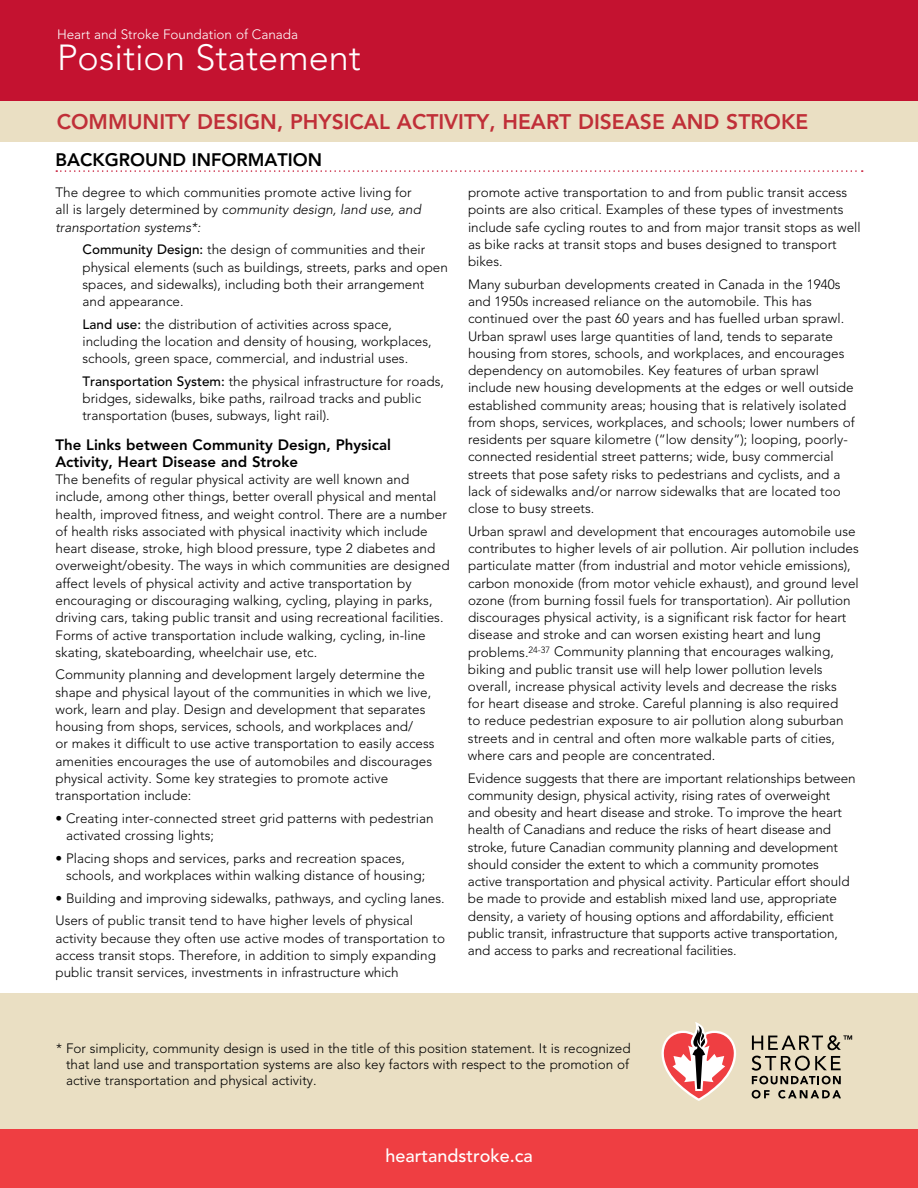
<style>
.page{position:relative;width:918px;height:1188px;background:#fff}
.page>*{position:absolute;margin:0;border:0;box-sizing:border-box;transform-origin:0 0}
.t1{font:300 36px "Avenir";color:#fff}
.t2{font:800 21px "Avenir";color:#c02f38}
.t3{font:800 18px "Avenir";color:#000}
.t4{font:500 18px "Avenir";color:#fff}
.t5{font:800 15px/17.2px "Avenir";color:#000}
.t6{font:300 13.5px/17.2px "Avenir";color:#000}
.t7{font:300 13.5px "Avenir";color:#fff}
.s1{font-style:italic}
.s2{font-weight:500}
</style>
<div class="page">
<div style="left:0;top:993px;width:918px;height:140px;background:#eadfc3"></div>
<div style="left:0;top:1129px;width:918px;height:59px;background:#ef3e42"></div>
<svg style="left:752px;top:1056px;width:89px;height:28px"></svg>
<svg style="left:752px;top:1090px;width:18px;height:9px"></svg>
<svg style="left:778px;top:1090px;width:63px;height:9px"></svg>
<svg style="left:662px;top:1022px;width:74px;height:79px"></svg>
<svg style="left:752px;top:1035px;width:100px;height:15px"></svg>
<div style="left:0;top:0;width:918px;height:142px;background:#c41230"></div>
<svg style="left:56px;top:170px;width:807px;height:2px"></svg>
<div style="left:0;top:101px;width:853px;height:41px;background:#eadfc3"></div>
<div style="left:57px;top:101px;width:861px;height:41px;background:#eadfc3"></div>
<p class="t7" style="left:57px;top:26px;width:243px">Heart and Stroke Foundation of Canada</p>
<h1 class="t1" style="left:57px;top:37px;width:305px">Position Statement</h1>
<h2 class="t2" style="left:57px;top:110px;width:753px">COMMUNITY DESIGN, PHYSICAL ACTIVITY, HEART DISEASE AND STROKE</h2>
<h3 class="t3" style="left:56px;top:149px;width:268px">BACKGROUND INFORMATION</h3>
<p class="t6" style="left:56px;top:184px;width:367px">The degree to which communities promote active living for all is largely determined by c<span class="s1">ommunity design, land use, and transportation systems*:</span></p>
<p class="t6" style="left:82px;top:241px;width:367px"><span class="s2">Community Design:</span> the design of communities and their physical elements (such as buildings, streets, parks and open spaces, and sidewalks), including both their arrangement and appearance.</p>
<p class="t6" style="left:82px;top:315px;width:351px"><span class="s2">Land use:</span> the distribution of activities across space, including the location and density of housing, workplaces, schools, green space, commercial, and industrial uses.</p>
<p class="t6" style="left:82px;top:373px;width:363px"><span class="s2">Transportation System:</span> the physical infrastructure for roads, bridges, sidewalks, bike paths, railroad tracks and public transportation (buses, subways, light rail).</p>
<p class="t5" style="left:56px;top:436px;width:337px">The Links between Community Design, Physical<br>Activity, Heart Disease and Stroke</p>
<p class="t6" style="left:56px;top:471px;width:396px">The benefits of regular physical activity are well known and include, among other things, better overall physical and mental health, improved fitness, and weight control. There are a number of health risks associated with physical inactivity which include heart disease, stroke, high blood pressure, type 2 diabetes and overweight/obesity. The ways in which communities are designed affect levels of physical activity and active transportation by encouraging or discouraging walking, cycling, playing in parks, driving cars, taking public transit and using recreational facilities.<br>Forms of active transportation include walking, cycling, in-line skating, skateboarding, wheelchair use, etc.</p>
<p class="t6" style="left:56px;top:666px;width:381px">Community planning and development largely determine the shape and physical layout of the communities in which we live, work, learn and play. Design and development that separates housing from shops, services, schools, and workplaces and/<br>or makes it difficult to use active transportation to easily access amenities encourages the use of automobiles and discourages physical activity. Some key strategies to promote active transportation include:</p>
<p class="t6" style="left:66px;top:810px;width:369px;text-indent:-11px">• Creating inter-connected street grid patterns with pedestrian activated crossing lights;</p>
<p class="t6" style="left:66px;top:849px;width:361px;text-indent:-11px">• Placing shops and services, parks and recreation spaces, schools, and workplaces within walking distance of housing;</p>
<p class="t6" style="left:56px;top:887px;width:391px;line-height:22.6px">• Building and improving sidewalks, pathways, and cycling lanes.<br>Users of public transit tend to have higher levels of physical</p>
<p class="t6" style="left:56px;top:929px;width:391px">activity because they often use active modes of transportation to access transit stops. Therefore, in addition to simply expanding public transit services, investments in infrastructure which</p>
<p class="t6" style="left:468px;top:184px;width:394px">promote active transportation to and from public transit access points are also critical. Examples of these types of investments include safe cycling routes to and from major transit stops as well as bike racks at transit stops and buses designed to transport bikes.</p>
<p class="t6" style="left:468px;top:276px;width:388px">Many suburban developments created in Canada in the 1940s and 1950s increased reliance on the automobile. This has continued over the past 60 years and has fuelled urban sprawl.<br>Urban sprawl uses large quantities of land, tends to separate housing from stores, schools, and workplaces, and encourages dependency on automobiles. Key features of urban sprawl include new housing developments at the edges or well outside established community areas; housing that is relatively isolated from shops, services, workplaces, and schools; lower numbers of residents per square kilometre (“low density”); looping, poorly&shy;connected residential street patterns; wide, busy commercial streets that pose safety risks to pedestrians and cyclists, and a lack of sidewalks and/or narrow sidewalks that are located too close to busy streets.</p>
<p class="t6" style="left:468px;top:523px;width:392px">Urban sprawl and development that encourages automobile use contributes to higher levels of air pollution. Air pollution includes particulate matter (from industrial and motor vehicle emissions), carbon monoxide (from motor vehicle exhaust), and ground level ozone (from burning fossil fuels for transportation). Air pollution discourages physical activity, is a significant risk factor for heart disease and stroke and can worsen existing heart and lung problems.<sup>24-37</sup> Community planning that encourages walking, biking and public transit use will help lower pollution levels overall, increase physical activity levels and decrease the risks<br>for heart disease and stroke. Careful planning is also required<br>to reduce pedestrian exposure to air pollution along suburban streets and in central and often more walkable parts of cities, where cars and people are concentrated.</p>
<p class="t6" style="left:468px;top:769px;width:389px">Evidence suggests that there are important relationships between community design, physical activity, rising rates of overweight and obesity and heart disease and stroke. To improve the heart health of Canadians and reduce the risks of heart disease and stroke, future Canadian community planning and development should consider the extent to which a community promotes active transportation and physical activity. Particular effort should be made to provide and establish mixed land use, appropriate density, a variety of housing options and affordability, efficient public transit, infrastructure that supports active transportation, and access to parks and recreational facilities.</p>
<p class="t6" style="left:66px;top:1041px;width:566px;line-height:15.8px;text-align:justify;text-indent:-10px">* For simplicity, community design is used in the title of this position statement. It is recognized that land use and transportation systems are also key factors with respect to the promotion of active transportation and physical activity.</p>
<h3 class="t4" style="left:385px;top:1146px;width:149px">heartandstroke.ca</h3>
</div>
